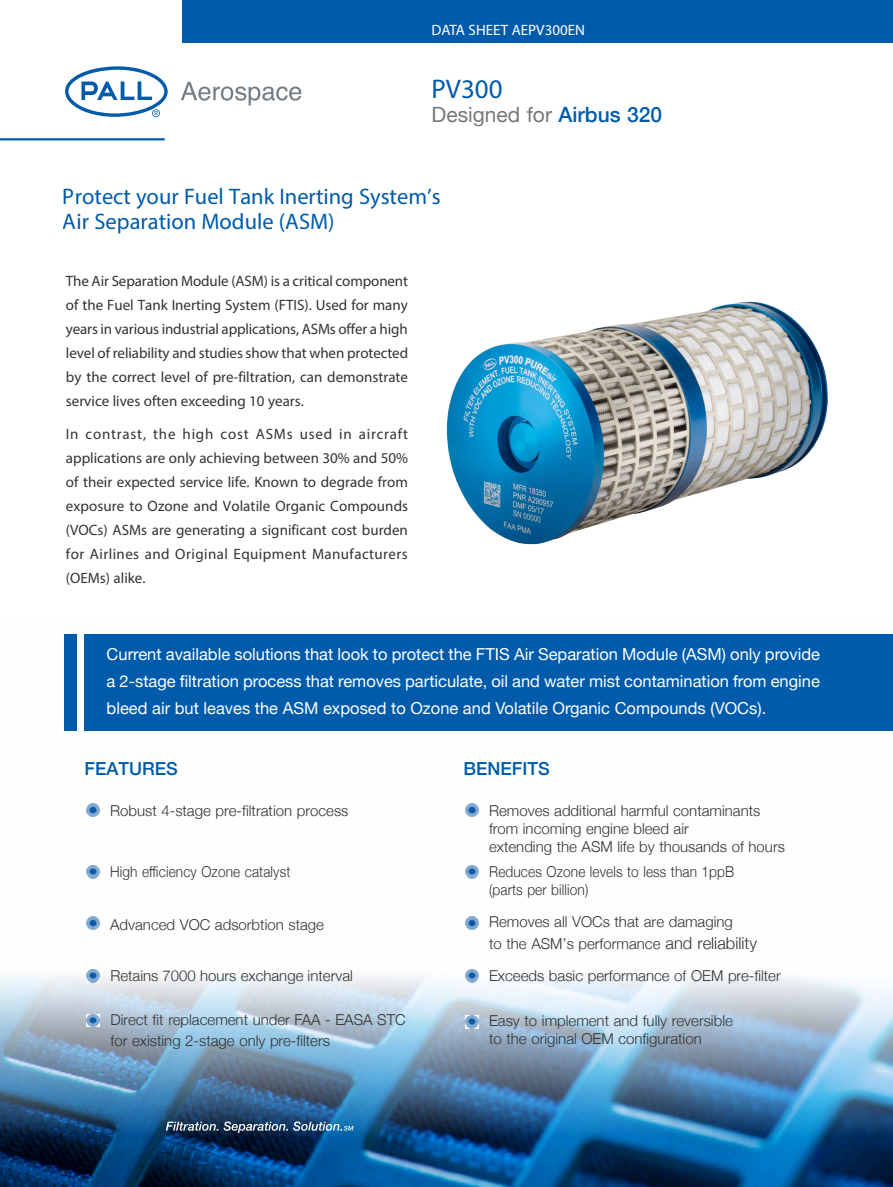
<style>
.page{position:relative;width:893px;height:1187px;background:#fff}
.page>*{position:absolute;margin:0;border:0;box-sizing:border-box;transform-origin:0 0}
.Sub_Heading{font:27px "Myriad Pro";color:#015bab}
.t1{font:22.5px/25.5px "Myriad Pro";color:#015bab}
.Sub_Heading-2{font:21px "Helvetica Neue";color:#76787b}
.Bulleted_Copy{font:500 18px "Helvetica Neue";color:#015ca8}
.Body_Text{font:16.5px/27px "Helvetica Neue";color:#fff;text-align:justify}
.t2{font:15px/24px "Myriad Pro";color:#323332;text-align:justify}
.Bulleted_Copy-2{font:300 15px/18px "Helvetica Neue";color:#323332}
.Bulleted_Copy-3{font:300 15px/18px "Helvetica Neue";color:#323332;scale:.91 1}
.Body_Text-2{font:300 15px "Helvetica Neue";color:#323332}
.t3{font:15px "Myriad Pro";color:#fff}
.s1{font-weight:500;color:#015bab}
.s2{font-size:16.5px}
</style>
<div class="page">
<img style="left:0;top:634px;width:893px;height:552px">
<hr style="left:0;top:138px;width:165px;height:2px;background:#015bab">
<svg style="left:65px;top:66px;width:103px;height:51px"></svg>
<svg style="left:181px;top:82px;width:120px;height:23px"></svg>
<svg style="left:166px;top:1121px;width:188px;height:11px;background:#526f8d"></svg>
<div style="left:183px;top:0;width:710px;height:42px;background:#015bab"></div>
<div style="left:85px;top:634px;width:808px;height:96px;background:#015bab"></div>
<div style="left:64px;top:634px;width:13px;height:96px;background:#015bab"></div>
<svg style="left:465px;top:803px;width:13px;height:13px"></svg>
<svg style="left:465px;top:865px;width:13px;height:13px"></svg>
<svg style="left:466px;top:916px;width:12px;height:13px"></svg>
<svg style="left:466px;top:969px;width:12px;height:13px"></svg>
<svg style="left:466px;top:1015px;width:12px;height:13px"></svg>
<svg style="left:87px;top:803px;width:13px;height:13px"></svg>
<svg style="left:87px;top:865px;width:12px;height:13px"></svg>
<svg style="left:87px;top:916px;width:12px;height:13px"></svg>
<svg style="left:87px;top:969px;width:12px;height:13px"></svg>
<svg style="left:87px;top:1014px;width:13px;height:12px"></svg>
<img style="left:446px;top:301px;width:382px;height:244px">
<p class="t3" style="left:432px;top:21px;width:155px">DATA SHEET AEPV300EN</p>
<p class="Sub_Heading" style="left:432px;top:72px;width:72px">PV300</p>
<p class="Sub_Heading-2" style="left:432px;top:99px;width:232px">Designed for <span class="s1">Airbus 320</span></p>
<h2 class="t1" style="left:63px;top:183px;width:379px">Protect your Fuel Tank Inerting System’s<br>Air Separation Module (ASM)</h2>
<p class="t2" style="left:66px;top:269px;width:344px">The Air Separation Module (ASM) is a critical component of the Fuel Tank Inerting System (FTIS). Used for many years in various industrial applications, ASMs offer a high level of reliability and studies show that when protected by the correct level of pre-filtration, can demonstrate service lives often exceeding 10 years.</p>
<p class="t2" style="left:66px;top:421px;width:344px">In contrast, the high cost ASMs used in aircraft applications are only achieving between 30% and 50% of their expected service life. Known to degrade from exposure to Ozone and Volatile Organic Compounds (VOCs) ASMs are generating a significant cost burden for Airlines and Original Equipment Manufacturers (OEMs) alike.</p>
<p class="Body_Text" style="left:107px;top:641px;width:715px">Current available solutions that look to protect the FTIS Air Separation Module (ASM) only provide a 2-stage filtration process that removes particulate, oil and water mist contamination from engine bleed air but leaves the ASM exposed to Ozone and Volatile Organic Compounds (VOCs).</p>
<p class="Bulleted_Copy" style="left:85px;top:754px;width:95px">FEATURES</p>
<p class="Bulleted_Copy" style="left:464px;top:754px;width:88px">BENEFITS</p>
<p class="Bulleted_Copy-2" style="left:489px;top:800px;width:297px">Removes additional harmful contaminants from incoming engine bleed air<br>extending the ASM life by thousands of hours</p>
<p class="Bulleted_Copy-2" style="left:110px;top:800px;width:240px">Robust 4-stage pre-filtration process</p>
<p class="Bulleted_Copy-3" style="left:110px;top:861px;width:200px">High efficiency Ozone catalyst</p>
<p class="Bulleted_Copy-2" style="left:110px;top:914px;width:215px">Advanced VOC adsorbtion stage</p>
<p class="Body_Text-2" style="left:110px;top:963px;width:244px">Retains 7000 hours exchange interval</p>
<p class="Bulleted_Copy-2" style="left:111px;top:1007px;width:296px;line-height:21px">Direct fit replacement under FAA - EASA STC for existing 2-stage only pre-filters</p>
<p class="Bulleted_Copy-3" style="left:489px;top:861px;width:271px">Reduces Ozone levels to less than 1ppB (parts per billion)</p>
<p class="Bulleted_Copy-2" style="left:489px;top:910px;width:269px;line-height:21px">Removes all VOCs that are damaging<br>to the ASM’s performance <span class="s2">and reliability</span></p>
<p class="Bulleted_Copy-2" style="left:489px;top:965px;width:293px">Exceeds basic performance of OEM pre-filter</p>
<p class="Bulleted_Copy-2" style="left:489px;top:1010px;width:245px">Easy to implement and fully reversible to the original OEM configuration</p>
</div>
